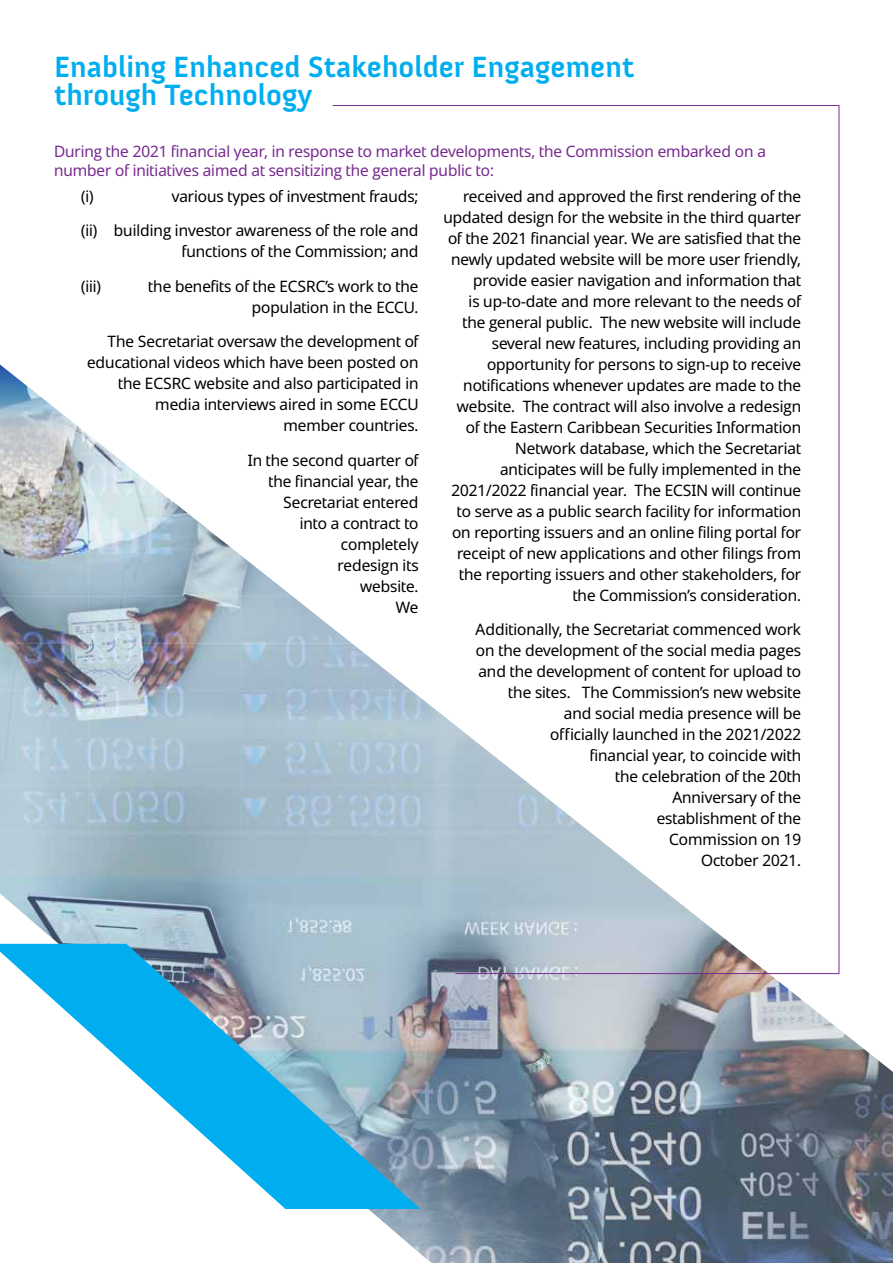
<style>
.page{position:relative;width:893px;height:1263px;background:#fff}
.page>*{position:absolute;margin:0;border:0;box-sizing:border-box;transform-origin:0 0}
.t1{font:700 30px/28.5px "Anivers";color:#00aeef}
.t2{font:15.75px/21px "Advent Sans Logo";color:#000;text-align:right}
.t3{font:15.75px/18.9px "Advent Sans Logo";color:#782b90}
</style>
<div class="page">
<img style="left:0;top:364px;width:893px;height:899px">
<svg style="left:0;top:944px;width:420px;height:265px"></svg>
<svg style="left:332px;top:105px;width:508px;height:869px"></svg>
<h1 class="t1" style="left:54px;top:53px;width:582px">Enabling Enhanced Stakeholder Engagement through Technology</h1>
<p class="t3" style="left:54px;top:142px;width:713px">During the 2021 financial year, in response to market developments, the Commission embarked on a number of initiatives aimed at sensitizing the general public to:</p>
<p class="t2" style="left:81px;top:179px;width:339px;line-height:34.5px">various types of investment frauds;<br>(ii) building investor awareness of the role and</p>
<p class="t2" style="left:182px;top:242px;width:238px">functions of the Commission; and</p>
<p class="t2" style="left:81px;top:276px;width:22px">(iii)</p>
<p class="t2" style="left:148px;top:276px;width:272px">the benefits of the ECSRC’s work to the population in the ECCU.</p>
<p class="t2" style="left:87px;top:332px;width:333px">The Secretariat oversaw the development of educational videos which have been posted on the ECSRC website and also participated in media interviews aired in some ECCU<br>member countries.</p>
<p class="t2" style="left:248px;top:450px;width:172px">In the second quarter of the financial year, the<br>Secretariat entered<br>into a contract to completely<br>redesign its<br>website.<br>We</p>
<p class="t2" style="left:81px;top:186px;width:14px">(i)</p>
<p class="t2" style="left:443px;top:186px;width:359px">received and approved the first rendering of the updated design for the website in the third quarter of the 2021 financial year. We are satisfied that the newly updated website will be more user friendly, provide easier navigation and information that<br>is up-to-date and more relevant to the needs of the general public. The new website will include several new features, including providing an opportunity for persons to sign-up to receive notifications whenever updates are made to the website. The contract will also involve a redesign of the Eastern Caribbean Securities Information Network database, which the Secretariat anticipates will be fully implemented in the 2021/2022 financial year. The ECSIN will continue to serve as a public search facility for information on reporting issuers and an online filing portal for receipt of new applications and other filings from the reporting issuers and other stakeholders, for the Commission’s consideration.</p>
<p class="t2" style="left:476px;top:619px;width:327px">Additionally, the Secretariat commenced work on the development of the social media pages and the development of content for upload to the sites. The Commission’s new website<br>and social media presence will be<br>officially launched in the 2021/2022<br>financial year, to coincide with<br>the celebration of the 20th<br>Anniversary of the<br>establishment of the<br>Commission on 19<br>October 2021.</p>
</div>
